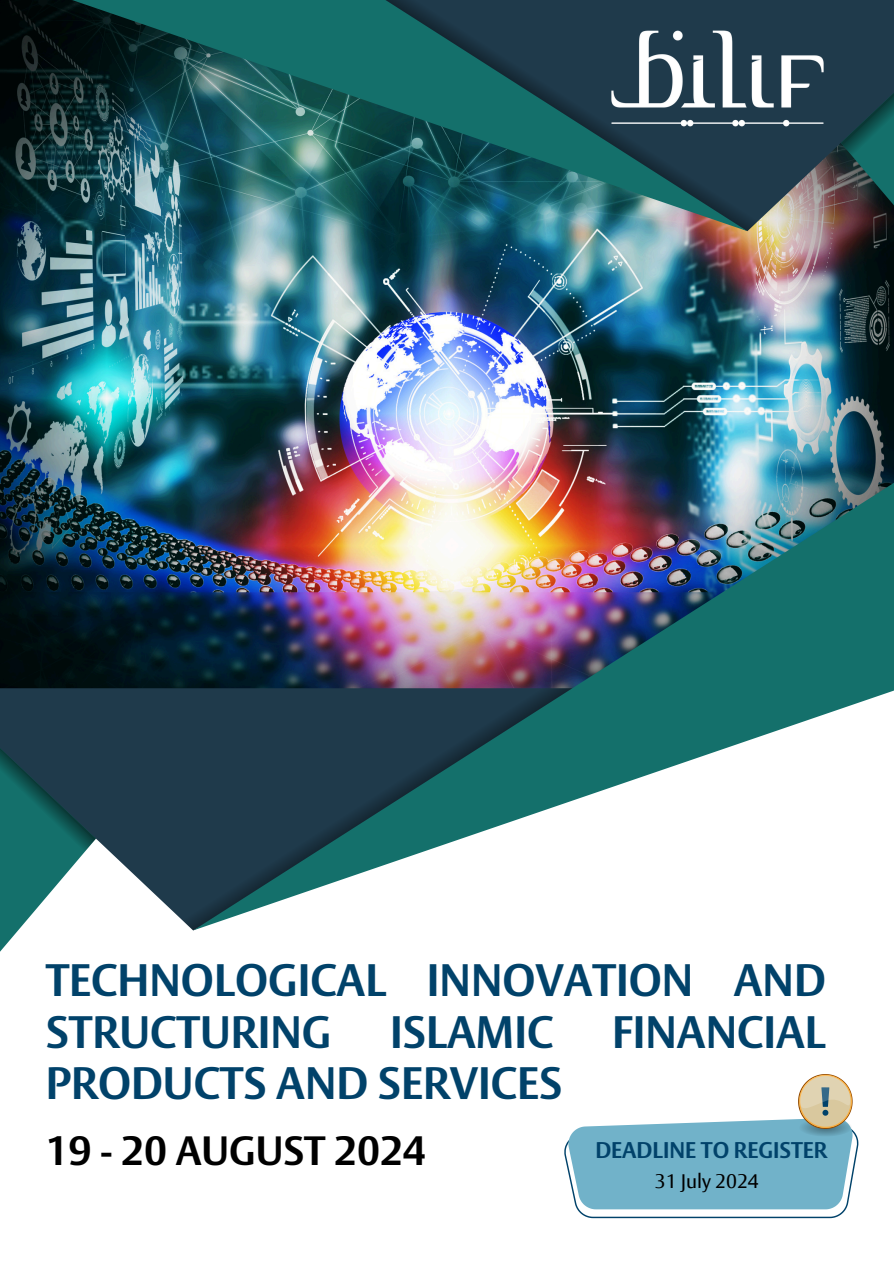
<style>
.page{position:relative;width:894px;height:1264px;background:#fff}
.page>*{position:absolute;margin:0;border:0;box-sizing:border-box;transform-origin:0 0}
.t1{font:700 45px/51.8px "Vesta Pro";color:#01426a}
.t2{font:700 40.5px "Vesta Pro";color:#000}
.t3{font:700 22.5px "Vesta Pro";color:#01426a}
.t4{font:19.5px "Vesta Pro";color:#000}
</style>
<div class="page">
<img style="left:0;top:0;width:893px;height:688px">
<svg style="left:124px;top:688px;width:49px;height:224px;background:#364e5d"></svg>
<svg style="left:0;top:688px;width:124px;height:264px"></svg>
<img style="left:193px;top:474px;width:700px;height:327px">
<svg style="left:173px;top:688px;width:399px;height:242px;fill:#1f3a4b"></svg>
<svg style="left:766px;top:161px;width:47px;height:70px;background:#7d8081"></svg>
<img style="left:813px;top:0;width:80px;height:323px">
<img style="left:61px;top:0;width:321px;height:231px">
<svg style="left:382px;top:0;width:384px;height:231px;background:#1e595f"></svg>
<img style="left:576px;top:0;width:282px;height:161px">
<svg style="left:564px;top:1074px;width:294px;height:144px"></svg>
<h1 class="t1" style="left:46px;top:953px;width:781px">TECHNOLOGICAL INNOVATION AND<br>STRUCTURING</h1>
<h1 class="t1" style="left:390px;top:1005px;width:165px">ISLAMIC</h1>
<h1 class="t1" style="left:612px;top:1005px;width:215px">FINANCIAL</h1>
<h1 class="t1" style="left:46px;top:1057px;width:518px">PRODUCTS AND SERVICES</h1>
<p class="t2" style="left:46px;top:1126px;width:381px">19 - 20 AUGUST 2024</p>
<p class="t3" style="left:595px;top:1136px;width:233px">DEADLINE TO REGISTER</p>
<p class="t4" style="left:654px;top:1169px;width:105px">31 July 2024</p>
</div>
